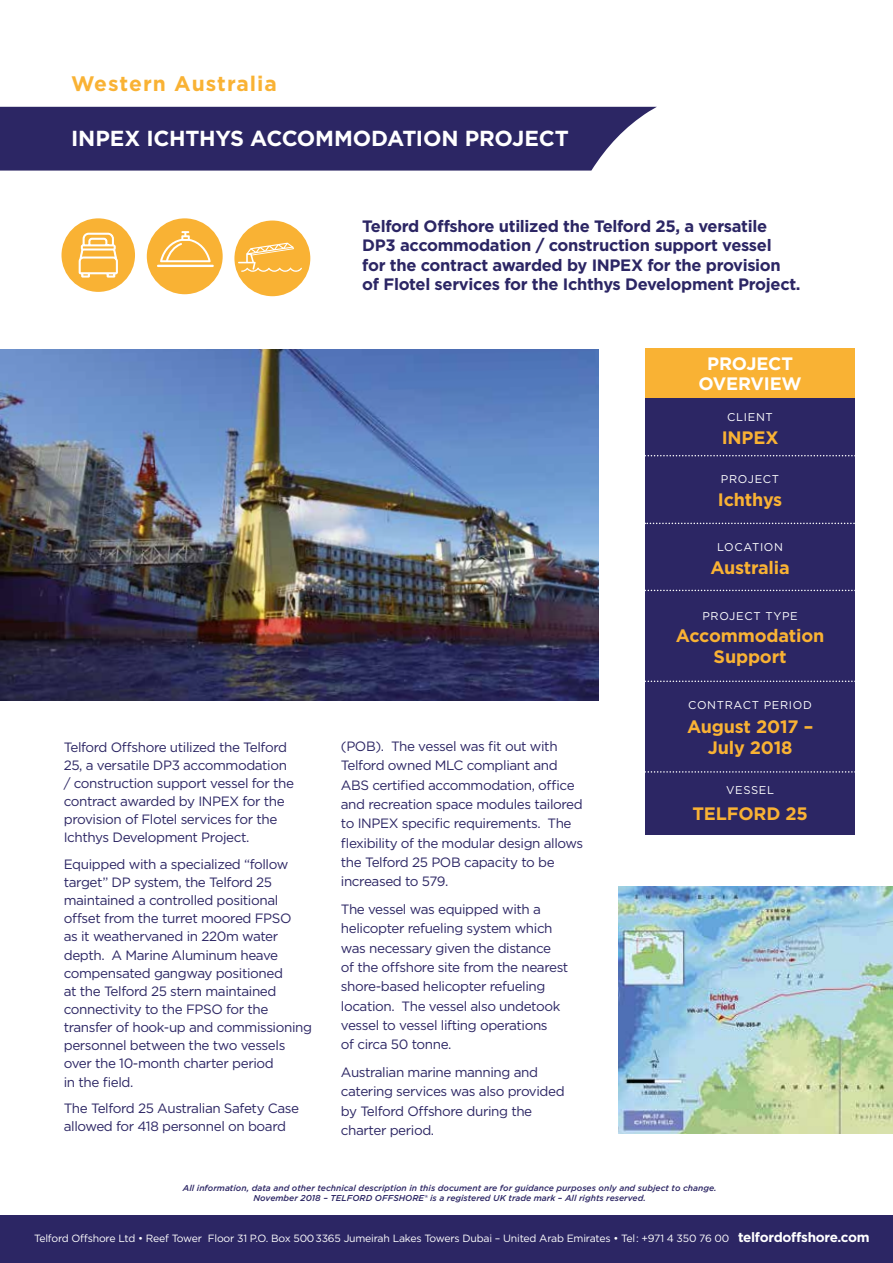
<style>
.page{position:relative;width:893px;height:1263px;background:#fff}
.page>*{position:absolute;margin:0;border:0;box-sizing:border-box;transform-origin:0 0}
.t1{font:700 21.75px "Gotham";letter-spacing:-.01em;color:#fff}
.t2{font:700 21px "Gotham";letter-spacing:.05em;color:#f9b234}
.t3{font:700 18px/21px "Gotham";letter-spacing:-.01em;color:#f9b234;text-align:center}
.t4{font:700 18px/19.5px "Gotham";letter-spacing:-.01em;color:#fff;text-align:center}
.t5{font:700 16.5px/19.5px "Gotham";letter-spacing:-.02em;color:#2c2664}
.t6{font:13.5px/18.1px "Gotham";letter-spacing:-.03em;color:#2c2664}
.t7{font:11.25px "Gotham";letter-spacing:.06em;color:#fff}
.t8{font:10.5px "Gotham";letter-spacing:-.02em;color:#fff}
.t9{font:italic 500 8.55px/10.2px "Gotham";color:#2c2664;text-align:center}
.s1{font-weight:700;font-size:13.5px}
</style>
<div class="page">
<svg style="left:0;top:107px;width:657px;height:64px;background:#39346e"></svg>
<div style="left:645px;top:391px;width:210px;height:443px;background:#2c2664"></div>
<div style="left:645px;top:348px;width:210px;height:50px;background:#f9b234"></div>
<svg style="left:645px;top:455px;width:210px;height:1px"></svg>
<svg style="left:645px;top:523px;width:210px;height:1px"></svg>
<svg style="left:645px;top:590px;width:210px;height:1px"></svg>
<svg style="left:645px;top:680px;width:210px;height:2px"></svg>
<svg style="left:645px;top:771px;width:210px;height:2px"></svg>
<img style="left:0;top:349px;width:598px;height:351px">
<img style="left:618px;top:887px;width:275px;height:246px">
<div style="left:147px;top:218px;width:76px;height:76px;background:#f9b234;border-radius:50%"></div>
<svg style="left:160px;top:231px;width:51px;height:31px"></svg>
<hr style="left:157px;top:265px;width:57px;height:2px;background:#fff">
<div style="left:234px;top:221px;width:76px;height:75px;background:#f9b234;border-radius:50%"></div>
<svg style="left:238px;top:243px;width:64px;height:29px"></svg>
<div style="left:62px;top:218px;width:73px;height:74px;background:#f9b234;border-radius:50%"></div>
<svg style="left:79px;top:233px;width:39px;height:44px"></svg>
<div style="left:0;top:1215px;width:893px;height:48px;background:#2c2664"></div>
<h2 class="t2" style="left:71px;top:70px;width:207px">Western Australia</h2>
<h1 class="t1" style="left:71px;top:124px;width:499px">INPEX ICHTHYS ACCOMMODATION PROJECT</h1>
<p class="t5" style="left:362px;top:216px;width:440px">Telford Offshore utilized the Telford 25, a versatile DP3 accommodation / construction support vessel<br>for the contract awarded by INPEX for the provision of Flotel services for the Ichthys Development Project.</p>
<h3 class="t4" style="left:698px;top:354px;width:105px">PROJECT<br>OVERVIEW</h3>
<p class="t7" style="left:727px;top:410px;width:47px">CLIENT</p>
<h3 class="t3" style="left:722px;top:427px;width:58px">INPEX</h3>
<p class="t7" style="left:721px;top:472px;width:60px">PROJECT</p>
<h3 class="t3" style="left:718px;top:489px;width:66px">Ichthys</h3>
<p class="t7" style="left:717px;top:540px;width:67px">LOCATION</p>
<h3 class="t3" style="left:710px;top:557px;width:81px">Australia</h3>
<p class="t7" style="left:702px;top:609px;width:97px">PROJECT TYPE</p>
<h3 class="t3" style="left:676px;top:625px;width:150px">Accommodation<br>Support</h3>
<p class="t6" style="left:64px;top:737px;width:232px">Telford Offshore utilized the Telford 25, a versatile DP3 accommodation / construction support vessel for the contract awarded by INPEX for the provision of Flotel services for the Ichthys Development Project.</p>
<p class="t6" style="left:64px;top:855px;width:250px">Equipped with a specialized “follow target” DP system, the Telford 25 maintained a controlled positional offset from the turret moored FPSO<br>as it weathervaned in 220m water depth. A Marine Aluminum heave compensated gangway positioned<br>at the Telford 25 stern maintained connectivity to the FPSO for the transfer of hook-up and commissioning personnel between the two vessels over the 10-month charter period<br>in the field.</p>
<p class="t6" style="left:64px;top:1099px;width:237px">The Telford 25 Australian Safety Case allowed for 418 personnel on board</p>
<p class="t6" style="left:341px;top:736px;width:244px;line-height:19.4px">(POB). The vessel was fit out with Telford owned MLC compliant and ABS certified accommodation, office and recreation space modules tailored to INPEX specific requirements. The flexibility of the modular design allows the Telford 25 POB capacity to be increased to 579.</p>
<p class="t6" style="left:341px;top:899px;width:229px;line-height:19.4px">The vessel was equipped with a helicopter refueling system which was necessary given the distance<br>of the offshore site from the nearest shore-based helicopter refueling location. The vessel also undetook vessel to vessel lifting operations<br>of circa 50 tonne.</p>
<p class="t6" style="left:341px;top:1062px;width:225px;line-height:19.4px">Australian marine manning and catering services was also provided by Telford Offshore during the charter period.</p>
<p class="t7" style="left:688px;top:698px;width:125px">CONTRACT PERIOD</p>
<h3 class="t3" style="left:687px;top:716px;width:128px">August 2017 –<br>July 2018</h3>
<p class="t7" style="left:726px;top:783px;width:50px">VESSEL</p>
<h3 class="t3" style="left:692px;top:802px;width:117px">TELFORD 25</h3>
<p class="t9" style="left:183px;top:1183px;width:535px">All information, data and other technical description in this document are for guidance purposes only and subject to change.<br>November 2018 – TELFORD OFFSHORE® is a registered UK trade mark – All rights reserved.</p>
<p class="t8" style="left:34px;top:1232px;width:837px">Telford Offshore Ltd • Reef Tower Floor 31 P.O. Box 500 3365 Jumeirah Lakes Towers Dubai – United Arab Emirates • Tel : +971 4 350 76 00 <span class="s1">telfordoffshore.com</span></p>
</div>
